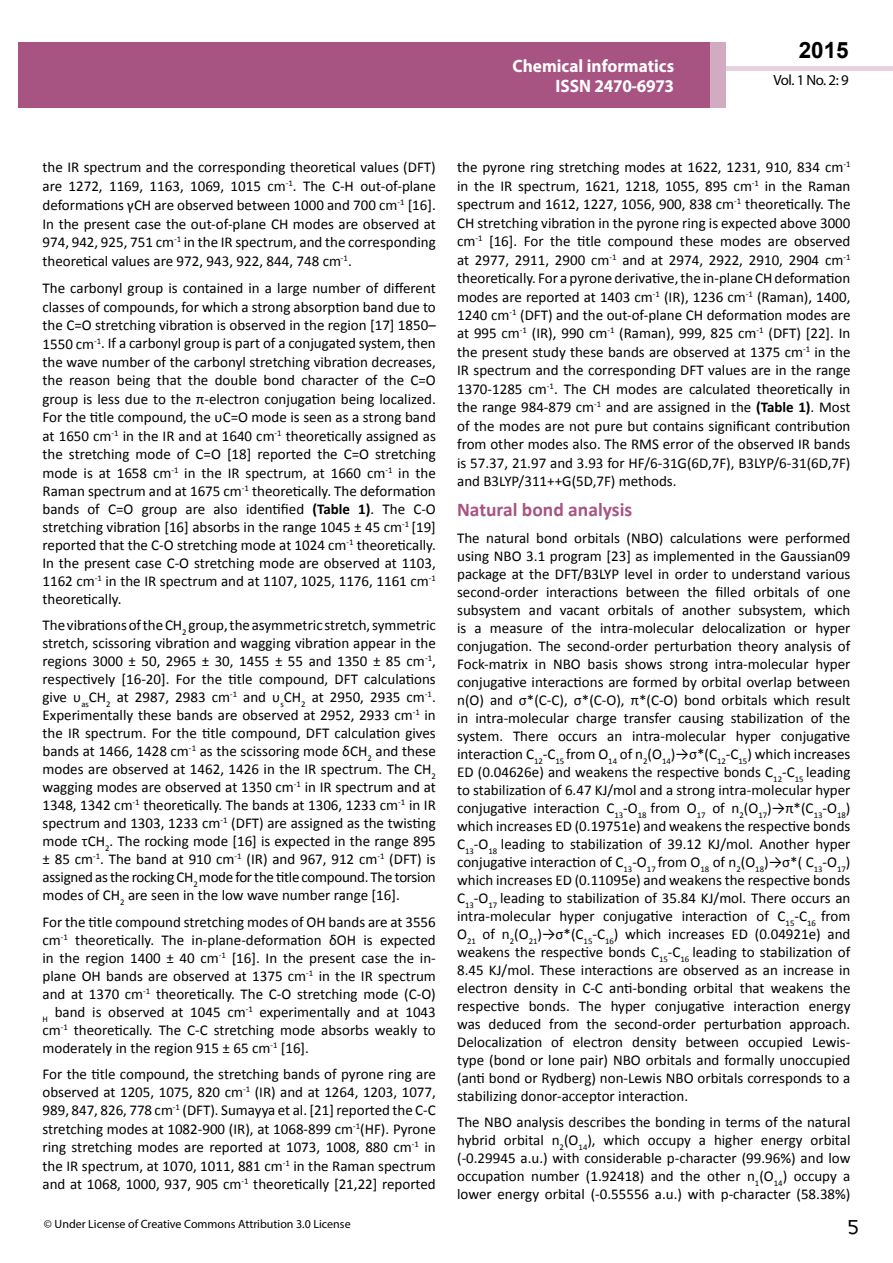
<style>
.page{position:relative;width:893px;height:1263px;background:#fff}
.page>*{position:absolute;margin:0;border:0;box-sizing:border-box;transform-origin:0 0}
.t1{font:25.5px "Tunga";color:#000}
.t2{font:700 22.5px "Arial";color:#000}
.t3{font:700 19.5px "Calibri";color:#a75483}
.t4{font:700 18px/19.8px "Myriad Pro";color:#fff;text-align:right;scale:.96 1}
.t5{font:15px/18px "Calibri";color:#000;text-align:justify}
.t6{font:14.85px "Myriad Pro";color:#000}
.t7{font:12px "Myriad Pro";color:#000}
.s1{font-weight:700}
</style>
<div class="page">
<div style="left:722px;top:66px;width:171px;height:5px;background:#e6d1dd"></div>
<div style="left:710px;top:42px;width:15px;height:66px;background:#d2aac1"></div>
<div style="left:19px;top:42px;width:691px;height:66px;background:#a75483"></div>
<p class="t4" style="left:512px;top:55px;width:170px">Chemical informatics<br>ISSN 2470-6973</p>
<h2 class="t2" style="left:799px;top:35px;width:52px">2015</h2>
<p class="t6" style="left:773px;top:71px;width:77px">Vol. 1 No. 2: 9</p>
<p class="t5" style="left:42px;top:158px;width:395px;line-height:18.8px">the IR spectrum and the corresponding theoretical values (DFT) are 1272, 1169, 1163, 1069, 1015 cm<sup>-1</sup>. The C-H out-of-plane deformations γCH are observed between 1000 and 700 cm<sup>-1</sup> [16].<br>In the present case the out-of-plane CH modes are observed at 974, 942, 925, 751 cm<sup>-1</sup> in the IR spectrum, and the corresponding theoretical values are 972, 943, 922, 844, 748 cm<sup>-1</sup>.</p>
<p class="t5" style="left:42px;top:279px;width:395px">The carbonyl group is contained in a large number of different classes of compounds, for which a strong absorption band due to the C=O stretching vibration is observed in the region [17] 1850– 1550 cm<sup>-1</sup>. If a carbonyl group is part of a conjugated system, then the wave number of the carbonyl stretching vibration decreases, the reason being that the double bond character of the C=O group is less due to the π-electron conjugation being localized.<br>For the title compound, the υC=O mode is seen as a strong band at 1650 cm<sup>-1</sup> in the IR and at 1640 cm<sup>-1</sup> theoretically assigned as the stretching mode of C=O [18] reported the C=O stretching mode is at 1658 cm<sup>-1</sup> in the IR spectrum, at 1660 cm<sup>-1</sup> in the Raman spectrum and at 1675 cm<sup>-1</sup> theoretically. The deformation bands of C=O group are also identified <span class="s1">(Table 1)</span>. The C-O stretching vibration [16] absorbs in the range 1045 ± 45 cm<sup>-1</sup> [19] reported that the C-O stretching mode at 1024 cm<sup>-1</sup> theoretically.<br>In the present case C-O stretching mode are observed at 1103, 1162 cm<sup>-1</sup> in the IR spectrum and at 1107, 1025, 1176, 1161 cm<sup>-1 </sup>theoretically.</p>
<p class="t5" style="left:42px;top:616px;width:395px">ThevibrationsoftheCH<sub>2</sub> group,theasymmetric stretch,symmetric stretch, scissoring vibration and wagging vibration appear in the regions 3000 ± 50, 2965 ± 30, 1455 ± 55 and 1350 ± 85 cm<sup>-1</sup>, respectively [16-20]. For the title compound, DFT calculations give υ<sub>as</sub>CH<sub>2</sub> at 2987, 2983 cm<sup>-1</sup> and υ<sub>s</sub>CH<sub>2</sub> at 2950, 2935 cm<sup>-1</sup>.<br>Experimentally these bands are observed at 2952, 2933 cm<sup>-1</sup> in the IR spectrum. For the title compound, DFT calculation gives bands at 1466, 1428 cm<sup>-1</sup> as the scissoring mode δCH<sub>2</sub> and these modes are observed at 1462, 1426 in the IR spectrum. The CH<sub>2 </sub>wagging modes are observed at 1350 cm<sup>-1</sup> in IR spectrum and at 1348, 1342 cm<sup>-1</sup> theoretically. The bands at 1306, 1233 cm<sup>-1</sup> in IR spectrum and 1303, 1233 cm<sup>-1</sup> (DFT) are assigned as the twisting mode τCH<sub>2</sub>. The rocking mode [16] is expected in the range 895 ± 85 cm<sup>-1</sup>. The band at 910 cm<sup>-1</sup> (IR) and 967, 912 cm<sup>-1</sup> (DFT) is assigned as the rocking CH<sub>2</sub> mode for the title compound. The torsion modes of CH<sub>2</sub> are seen in the low wave number range [16].</p>
<p class="t5" style="left:42px;top:913px;width:395px">For the title compound stretching modes of OH bands are at 3556 cm<sup>-1</sup> theoretically. The in-plane-deformation δOH is expected in the region 1400 ± 40 cm<sup>-1</sup> [16]. In the present case the in&shy;plane OH bands are observed at 1375 cm<sup>-1</sup> in the IR spectrum and at 1370 cm<sup>-1</sup> theoretically. The C-O stretching mode (C-O)<br><sub>H</sub> band is observed at 1045 cm<sup>-1</sup> experimentally and at 1043 cm<sup>-1</sup> theoretically. The C-C stretching mode absorbs weakly to moderately in the region 915 ± 65 cm<sup>-1</sup> [16].</p>
<p class="t5" style="left:43px;top:1065px;width:395px">For the title compound, the stretching bands of pyrone ring are observed at 1205, 1075, 820 cm<sup>-1</sup> (IR) and at 1264, 1203, 1077, 989, 847, 826, 778 cm<sup>-1</sup> (DFT). Sumayya et al. [21] reported the C-C stretching modes at 1082-900 (IR), at 1068-899 cm<sup>-1</sup>(HF). Pyrone ring stretching modes are reported at 1073, 1008, 880 cm<sup>-1</sup> in the IR spectrum, at 1070, 1011, 881 cm<sup>-1</sup> in the Raman spectrum and at 1068, 1000, 937, 905 cm<sup>-1</sup> theoretically [21,22] reported</p>
<p class="t7" style="left:44px;top:1217px;width:308px">© Under License of Creative Commons Attribution 3.0 License</p>
<p class="t5" style="left:457px;top:158px;width:395px;line-height:18.5px">the pyrone ring stretching modes at 1622, 1231, 910, 834 cm<sup>-1 </sup>in the IR spectrum, 1621, 1218, 1055, 895 cm<sup>-1</sup> in the Raman spectrum and 1612, 1227, 1056, 900, 838 cm<sup>-1</sup> theoretically. The CH stretching vibration in the pyrone ring is expected above 3000 cm<sup>-1</sup> [16]. For the title compound these modes are observed at 2977, 2911, 2900 cm<sup>-1</sup> and at 2974, 2922, 2910, 2904 cm<sup>-1 </sup>theoretically. For a pyrone derivative,the in-plane CHdeformation modes are reported at 1403 cm<sup>-1</sup> (IR), 1236 cm<sup>-1</sup> (Raman), 1400, 1240 cm<sup>-1</sup> (DFT) and the out-of-plane CH deformation modes are at 995 cm<sup>-1</sup> (IR), 990 cm<sup>-1</sup> (Raman), 999, 825 cm<sup>-1</sup> (DFT) [22]. In the present study these bands are observed at 1375 cm<sup>-1</sup> in the IR spectrum and the corresponding DFT values are in the range 1370-1285 cm<sup>-1</sup>. The CH modes are calculated theoretically in the range 984-879 cm<sup>-1</sup> and are assigned in the <span class="s1">(Table 1)</span>. Most of the modes are not pure but contains significant contribution from other modes also. The RMS error of the observed IR bands is 57.37, 21.97 and 3.93 for HF/6-31G(6D,7F), B3LYP/6-31(6D,7F) and B3LYP/311++G(5D,7F) methods.</p>
<h3 class="t3" style="left:457px;top:497px;width:177px">Natural bond analysis</h3>
<p class="t5" style="left:457px;top:529px;width:395px">The natural bond orbitals (NBO) calculations were performed using NBO 3.1 program [23] as implemented in the Gaussian09 package at the DFT/B3LYP level in order to understand various second-order interactions between the filled orbitals of one subsystem and vacant orbitals of another subsystem, which is a measure of the intra-molecular delocalization or hyper conjugation. The second-order perturbation theory analysis of Fock-matrix in NBO basis shows strong intra-molecular hyper conjugative interactions are formed by orbital overlap between n(O) and σ*(C-C), σ*(C-O), π*(C-O) bond orbitals which result in intra-molecular charge transfer causing stabilization of the system. There occurs an intra-molecular hyper conjugative interaction C<sub>12</sub>-C<sub>15</sub> from O<sub>14</sub> of n<sub>2</sub>(O<sub>14</sub>)→σ*(C<sub>12</sub>-C<sub>15</sub>) which increases ED (0.04626e) and weakens the respective bonds C<sub>12</sub>-C<sub>15</sub> leading to stabilization of 6.47 KJ/mol and a strong intra-molecular hyper conjugative interaction C<sub>13</sub>-O<sub>18</sub> from O<sub>17</sub> of n<sub>2</sub>(O<sub>17</sub>)→π*(C<sub>13</sub>-O<sub>18</sub>) which increases ED (0.19751e) and weakens the respective bonds C<sub>13</sub>-O<sub>18</sub> leading to stabilization of 39.12 KJ/mol. Another hyper conjugative interaction of C<sub>13</sub>-O<sub>17</sub> from O<sub>18</sub> of n<sub>2</sub>(O<sub>18</sub>)→σ*( C<sub>13</sub>-O<sub>17</sub>) which increases ED (0.11095e) and weakens the respective bonds C<sub>13</sub>-O<sub>17</sub> leading to stabilization of 35.84 KJ/mol. There occurs an intra-molecular hyper conjugative interaction of C<sub>15</sub>-C<sub>16</sub> from O<sub>21</sub> of n<sub>2</sub>(O<sub>21</sub>)→σ*(C<sub>15</sub>-C<sub>16</sub>) which increases ED (0.04921e) and weakens the respective bonds C<sub>15</sub>-C<sub>16</sub> leading to stabilization of 8.45 KJ/mol. These interactions are observed as an increase in electron density in C-C anti-bonding orbital that weakens the respective bonds. The hyper conjugative interaction energy was deduced from the second-order perturbation approach.<br>Delocalization of electron density between occupied Lewis&shy;type (bond or lone pair) NBO orbitals and formally unoccupied (anti bond or Rydberg) non-Lewis NBO orbitals corresponds to a stabilizing donor-acceptor interaction.</p>
<p class="t5" style="left:457px;top:1113px;width:395px">The NBO analysis describes the bonding in terms of the natural hybrid orbital n<sub>2</sub>(O<sub>14</sub>), which occupy a higher energy orbital (-0.29945 a.u.) with considerable p-character (99.96%) and low occupation number (1.92418) and the other n<sub>1</sub>(O<sub>14</sub>) occupy a lower energy orbital (-0.55556 a.u.) with p-character (58.38%)</p>
<h1 class="t1" style="left:848px;top:1210px;width:13px">5</h1>
</div>
